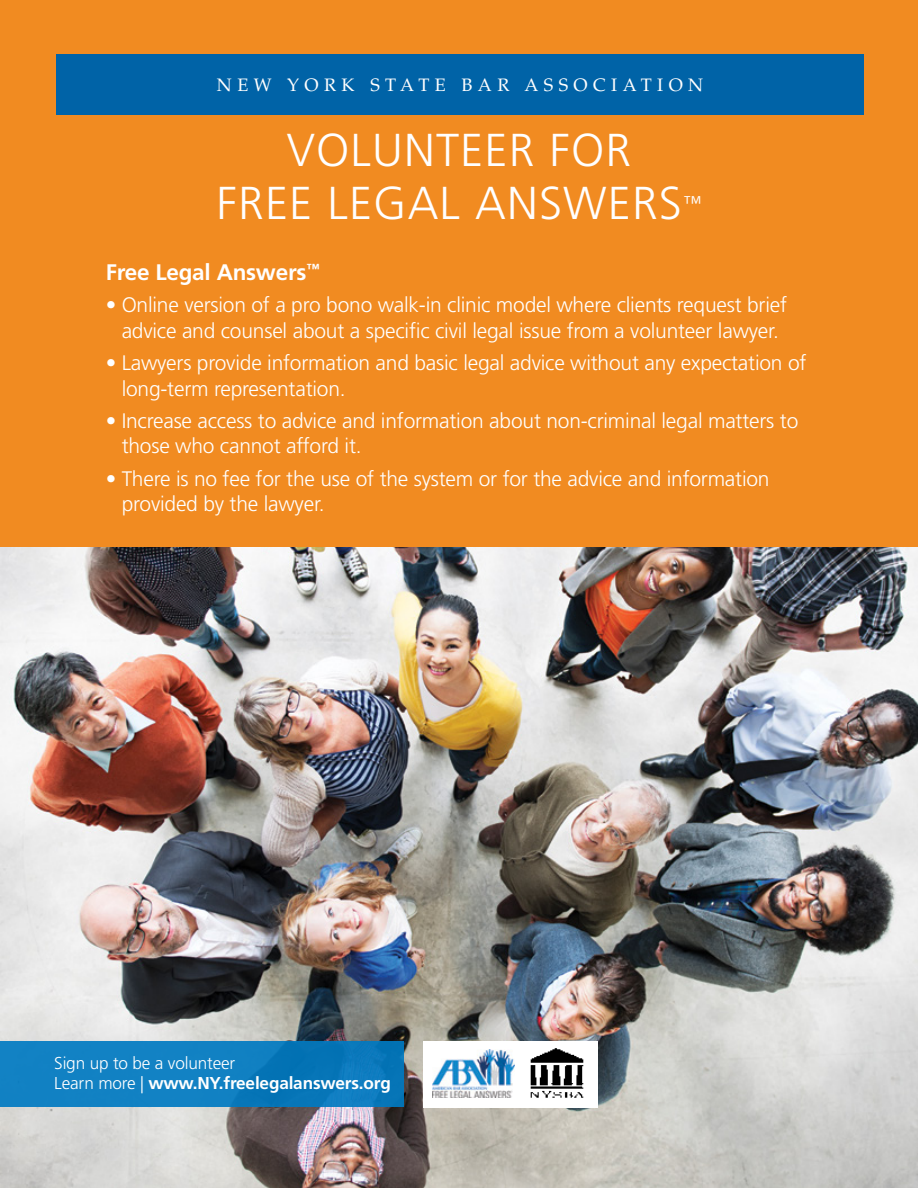
<style>
.page{position:relative;width:918px;height:1188px;background:#fff}
.page>*{position:absolute;margin:0;border:0;box-sizing:border-box;transform-origin:0 0}
.t1{font:300 46.05px/53.7px "Frutiger";letter-spacing:.025em;color:#fff;text-align:center}
.t2{font:700 22.5px "Frutiger";letter-spacing:-.01em;color:#fff}
.t3{font:300 21px/25.5px "Frutiger";letter-spacing:-.01em;color:#fff}
.t4{font:300 18.45px "Frutiger";color:#fff}
.t5{font:18px "Palatino";letter-spacing:.3em;color:#fff}
.t6{font:300 17.25px/20.1px "Frutiger";letter-spacing:-.01em;color:#fff}
.s1{font-weight:700}
</style>
<div class="page">
<img style="left:0;top:547px;width:918px;height:641px">
<div style="left:424px;top:1041px;width:174px;height:67px;background:#fff"></div>
<div style="left:0;top:0;width:918px;height:547px;background:#f18b21"></div>
<div style="left:56px;top:54px;width:808px;height:61px;background:#0063a7"></div>
<div style="left:0;top:1041px;width:403px;height:66px;background:linear-gradient(to right,#1585c6,#0776b8)"></div>
<img style="left:530px;top:1048px;width:54px;height:50px">
<img style="left:432px;top:1050px;width:82px;height:48px">
<p class="t5" style="left:217px;top:75px;width:488px">NEW YORK STATE BAR ASSOCIATION</p>
<h1 class="t1" style="left:217px;top:124px;width:467px">VOLUNTEER FOR<br>FREE LEGAL ANSWERS</h1>
<p class="t4" style="left:683px;top:192px;width:20px">™</p>
<p class="t2" style="left:106px;top:259px;width:215px">Free Legal Answers<sup>™</sup></p>
<p class="t3" style="left:106px;top:293px;width:683px;text-align:center">• Online version of a pro bono walk-in clinic model where clients request brief advice and counsel about a specific civil legal issue from a volunteer lawyer.</p>
<p class="t3" style="left:122px;top:350px;width:686px;text-indent:-16px">• Lawyers provide information and basic legal advice without any expectation of long-term representation.</p>
<p class="t3" style="left:122px;top:408px;width:678px;text-indent:-16px">• Increase access to advice and information about non-criminal legal matters to those who cannot afford it.</p>
<p class="t3" style="left:122px;top:466px;width:649px;text-indent:-16px">• There is no fee for the use of the system or for the advice and information provided by the lawyer.</p>
<p class="t6" style="left:54px;top:1053px;width:338px">Sign up to be a volunteer<br>Learn more | <span class="s1">www.NY.freelegalanswers.org</span></p>
</div>
